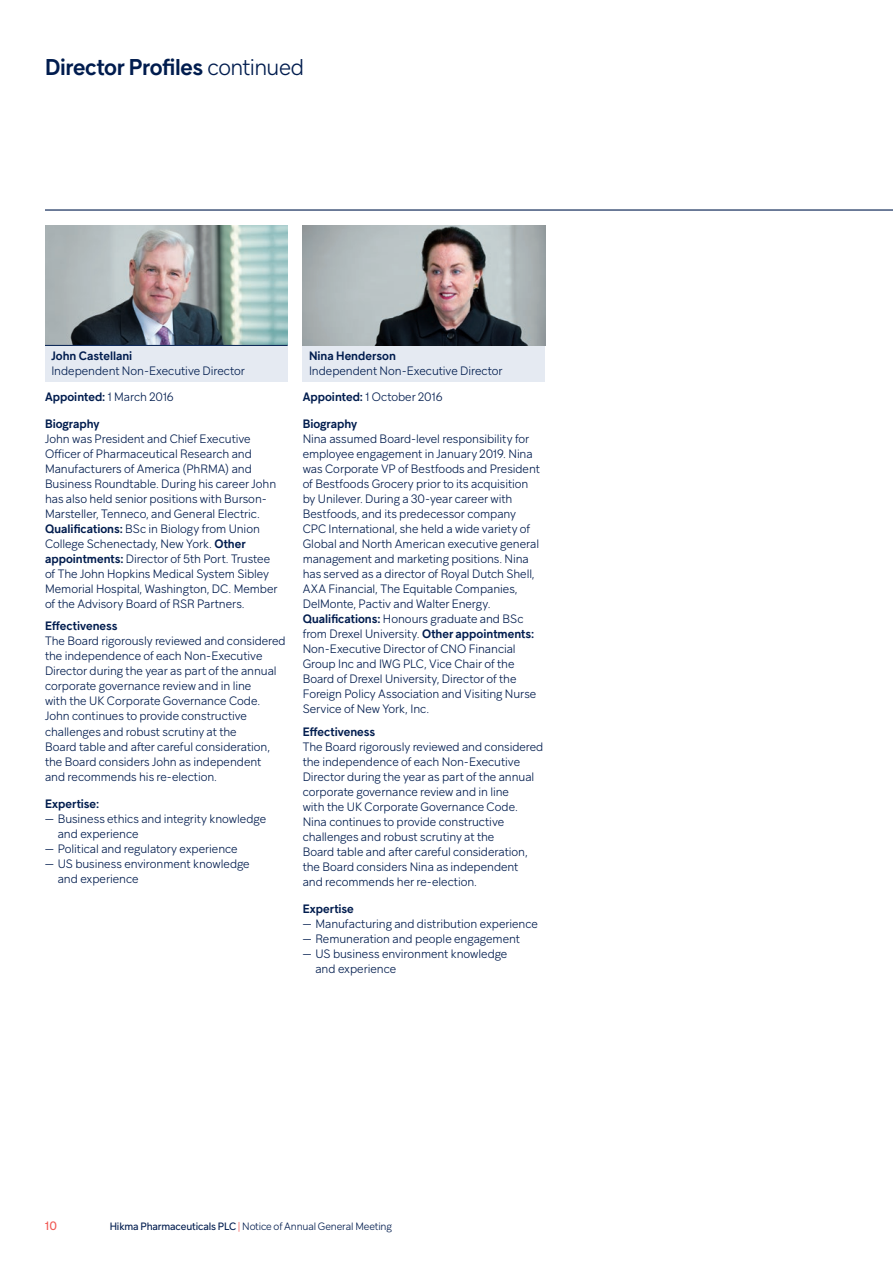
<style>
.page{position:relative;width:893px;height:1263px;background:#fff}
.page>*{position:absolute;margin:0;border:0;box-sizing:border-box;transform-origin:0 0}
.t1{font:600 22.5px "Guillon";letter-spacing:-.015em;color:#001c4e}
.t2{font:300 12px/15px "Guillon";letter-spacing:-.005em;color:#001c4e}
.t3{font:600 12px "Guillon";color:#001c4e}
.t4{font:12px "Guillon";color:#f05954}
.t5{font:300 10.5px "Guillon";letter-spacing:-.015em;color:#001c4e}
.s1{font-weight:300}
.s2{font-weight:600}
.s3{font-weight:400}
.s4{color:#f05954}
</style>
<div class="page">
<img style="left:45px;top:225px;width:243px;height:120px">
<div style="left:303px;top:345px;width:242px;height:37px;background:#e5eaf2"></div>
<hr style="left:303px;top:345px;width:242px;height:1px;background:#001c4e">
<div style="left:45px;top:345px;width:243px;height:37px;background:#e5eaf2"></div>
<hr style="left:45px;top:345px;width:243px;height:1px;background:#001c4e">
<img style="left:303px;top:225px;width:242px;height:120px">
<hr style="left:45px;top:209px;width:848px;height:2px;background:#001c4e">
<h1 class="t1" style="left:45px;top:53px;width:261px">Director Profiles <span class="s1">continued</span></h1>
<p class="t3" style="left:51px;top:348px;width:82px">John Castellani</p>
<p class="t2" style="left:45px;top:358px;width:201px;line-height:25.7px;text-indent:6px">Independent Non-Executive Director<br><span class="s2">Appointed:</span> 1 March 2016</p>
<p class="t3" style="left:45px;top:416px;width:56px">Biography</p>
<p class="t2" style="left:45px;top:431px;width:234px">John was President and Chief Executive Officer of Pharmaceutical Research and Manufacturers of America (PhRMA) and Business Roundtable. During his career John has also held senior positions with Burson-Marsteller, Tenneco, and General Electric.<br><span class="s2">Qualifications:</span> BSc in Biology from Union College Schenectady, New York. <span class="s2">Other appointments:</span> Director of 5th Port. Trustee of The John Hopkins Medical System Sibley Memorial Hospital, Washington, DC. Member of the Advisory Board of RSR Partners.</p>
<p class="t3" style="left:45px;top:619px;width:74px">Effectiveness</p>
<p class="t2" style="left:45px;top:633px;width:242px">The Board rigorously reviewed and considered the independence of each Non-Executive Director during the year as part of the annual corporate governance review and in line<br>with the UK Corporate Governance Code.<br>John continues to provide constructive challenges and robust scrutiny at the<br>Board table and after careful consideration, the Board considers John as independent<br>and recommends his re-election.</p>
<p class="t3" style="left:45px;top:796px;width:56px">Expertise:</p>
<p class="t2" style="left:58px;top:810px;width:210px;text-indent:-13px">— Business ethics and integrity knowledge and experience</p>
<p class="t2" style="left:45px;top:840px;width:194px">— Political and regulatory experience</p>
<p class="t2" style="left:58px;top:855px;width:193px;text-indent:-13px">— US business environment knowledge and experience</p>
<p class="t3" style="left:309px;top:348px;width:88px">Nina Henderson</p>
<p class="t2" style="left:303px;top:358px;width:201px;line-height:25.7px;text-indent:6px">Independent Non-Executive Director<br><span class="s2">Appointed:</span> 1 October 2016</p>
<p class="t3" style="left:303px;top:416px;width:56px">Biography</p>
<p class="t2" style="left:303px;top:431px;width:239px">Nina assumed Board-level responsibility for employee engagement in January 2019. Nina was Corporate VP of Bestfoods and President of Bestfoods Grocery prior to its acquisition by Unilever. During a 30-year career with Bestfoods, and its predecessor company CPC International, she held a wide variety of Global and North American executive general management and marketing positions. Nina has served as a director of Royal Dutch Shell, AXA Financial, The Equitable Companies, DelMonte, Pactiv and Walter Energy.<br><span class="s2">Qualifications:</span> Honours graduate and BSc from Drexel University. <span class="s2">Other appointments:<br></span>Non-Executive Director of CNO Financial Group Inc and IWG PLC, Vice Chair of the Board of Drexel University, Director of the Foreign Policy Association and Visiting Nurse Service of New York, Inc.</p>
<p class="t3" style="left:303px;top:724px;width:74px">Effectiveness</p>
<p class="t2" style="left:303px;top:738px;width:242px">The Board rigorously reviewed and considered the independence of each Non-Executive Director during the year as part of the annual corporate governance review and in line<br>with the UK Corporate Governance Code.<br>Nina continues to provide constructive challenges and robust scrutiny at the<br>Board table and after careful consideration, the Board considers Nina as independent<br>and recommends her re-election.</p>
<p class="t3" style="left:303px;top:901px;width:53px">Expertise</p>
<p class="t2" style="left:303px;top:915px;width:237px">— Manufacturing and distribution experience</p>
<p class="t2" style="left:303px;top:930px;width:219px">— Remuneration and people engagement</p>
<p class="t2" style="left:315px;top:945px;width:193px;text-indent:-13px">— US business environment knowledge and experience</p>
<p class="t4" style="left:45px;top:1218px;width:13px">10</p>
<p class="t5" style="left:110px;top:1220px;width:284px"><span class="s3">Hikma Pharmaceuticals PLC</span> <span class="s4">|</span> Notice of Annual General Meeting</p>
</div>
